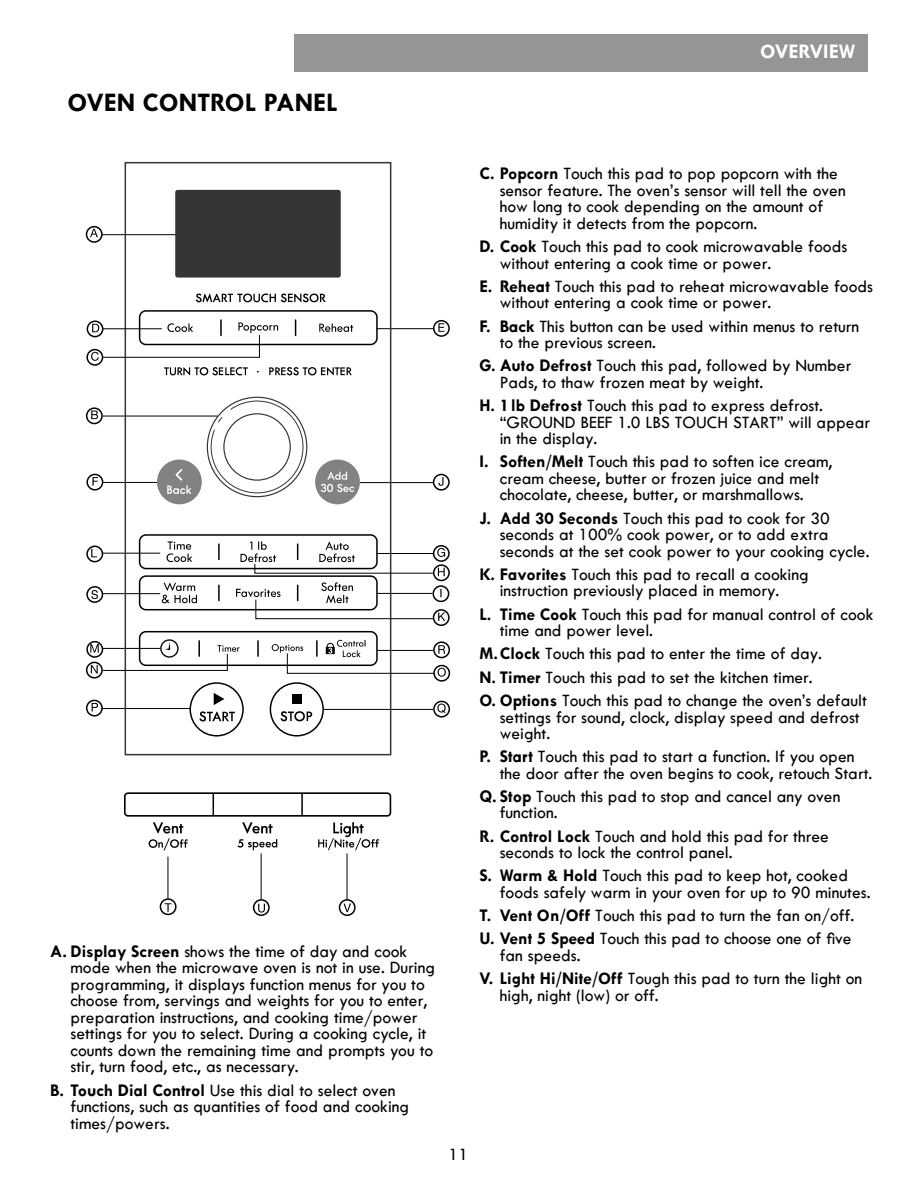
<style>
.page{position:relative;width:918px;height:1188px;background:#fff}
.page>*{position:absolute;margin:0;border:0;box-sizing:border-box;transform-origin:0 0}
.t1{font:700 27px "Kenmore Sans";color:#000}
.t2{font:700 21px "Kenmore Sans";color:#fff}
.t3{font:500 18px/16.5px "Kenmore Sans";color:#000}
.s1{font-weight:700}
</style>
<div class="page">
<div style="left:86px;top:226px;width:17px;height:17px;border:2px solid #000;border-radius:50%"></div>
<svg style="left:90px;top:229px;width:8px;height:8px"></svg>
<hr style="left:102px;top:234px;width:77px;height:1px;background:#000">
<div style="left:86px;top:546px;width:17px;height:16px;border:2px solid #000;border-radius:50%"></div>
<svg style="left:91px;top:549px;width:6px;height:8px"></svg>
<div style="left:86px;top:662px;width:17px;height:17px;border:2px solid #000;border-radius:50%"></div>
<svg style="left:91px;top:665px;width:7px;height:8px"></svg>
<div style="left:87px;top:321px;width:16px;height:16px;border:2px solid #000;border-radius:50%"></div>
<svg style="left:92px;top:324px;width:7px;height:8px"></svg>
<div style="left:86px;top:349px;width:17px;height:17px;border:2px solid #000;border-radius:50%"></div>
<svg style="left:91px;top:352px;width:8px;height:9px"></svg>
<div style="left:86px;top:407px;width:17px;height:17px;border:2px solid #000;border-radius:50%"></div>
<svg style="left:91px;top:411px;width:7px;height:8px"></svg>
<div style="left:86px;top:474px;width:17px;height:17px;border:2px solid #000;border-radius:50%"></div>
<svg style="left:92px;top:477px;width:6px;height:9px"></svg>
<div style="left:433px;top:545px;width:17px;height:17px;border:2px solid #000;border-radius:50%"></div>
<svg style="left:437px;top:548px;width:8px;height:9px"></svg>
<div style="left:433px;top:474px;width:17px;height:17px;border:2px solid #000;border-radius:50%"></div>
<svg style="left:438px;top:477px;width:6px;height:9px"></svg>
<div style="left:86px;top:641px;width:17px;height:17px;border:2px solid #000;border-radius:50%"></div>
<svg style="left:90px;top:644px;width:9px;height:9px"></svg>
<div style="left:86px;top:586px;width:17px;height:17px;border:2px solid #000;border-radius:50%"></div>
<div style="left:86px;top:700px;width:17px;height:17px;border:2px solid #000;border-radius:50%"></div>
<svg style="left:92px;top:703px;width:6px;height:8px"></svg>
<hr style="left:102px;top:708px;width:88px;height:1px;background:#000">
<div style="left:433px;top:609px;width:17px;height:17px;border:2px solid #000;border-radius:50%"></div>
<svg style="left:438px;top:612px;width:7px;height:9px"></svg>
<div style="left:433px;top:585px;width:16px;height:17px;border:2px solid #000;border-radius:50%"></div>
<svg style="left:440px;top:589px;width:2px;height:8px"></svg>
<div style="left:433px;top:564px;width:17px;height:17px;border:2px solid #000;border-radius:50%"></div>
<svg style="left:438px;top:568px;width:7px;height:8px"></svg>
<div style="left:433px;top:320px;width:17px;height:17px;border:2px solid #000;border-radius:50%"></div>
<svg style="left:438px;top:323px;width:6px;height:9px"></svg>
<svg style="left:159px;top:641px;width:292px;height:275px"></svg>
<svg style="left:438px;top:645px;width:7px;height:9px"></svg>
<div style="left:253px;top:899px;width:17px;height:17px;border:2px solid #000;border-radius:50%"></div>
<svg style="left:165px;top:903px;width:6px;height:9px"></svg>
<hr style="left:168px;top:857px;width:1px;height:42px;background:#000">
<hr style="left:261px;top:853px;width:1px;height:47px;background:#000">
<div style="left:339px;top:899px;width:17px;height:17px;border:2px solid #000;border-radius:50%"></div>
<hr style="left:347px;top:853px;width:1px;height:47px;background:#000">
<svg style="left:280px;top:711px;width:32px;height:10px"></svg>
<div style="left:292px;top:694px;width:9px;height:9px;background:#000"></div>
<svg style="left:196px;top:294px;width:130px;height:8px"></svg>
<div style="left:139px;top:310px;width:239px;height:35px;border:2px solid #000;border-radius:6px"></div>
<svg style="left:220px;top:320px;width:2px;height:8px"></svg>
<div style="left:270px;top:682px;width:54px;height:55px;border:2px solid #000;border-radius:50%"></div>
<div style="left:189px;top:682px;width:55px;height:55px;border:2px solid #000;border-radius:50%"></div>
<svg style="left:199px;top:711px;width:36px;height:11px"></svg>
<svg style="left:214px;top:693px;width:10px;height:12px"></svg>
<svg style="left:238px;top:322px;width:40px;height:6px"></svg>
<svg style="left:167px;top:323px;width:26px;height:5px"></svg>
<svg style="left:319px;top:323px;width:34px;height:5px"></svg>
<div style="left:175px;top:190px;width:166px;height:88px;background:#343536;border-radius:2px"></div>
<svg style="left:102px;top:328px;width:333px;height:346px"></svg>
<svg style="left:258px;top:904px;width:7px;height:9px"></svg>
<svg style="left:91px;top:590px;width:7px;height:9px"></svg>
<svg style="left:343px;top:904px;width:8px;height:8px"></svg>
<svg style="left:124px;top:792px;width:268px;height:58px"></svg>
<div style="left:294px;top:34px;width:573px;height:38px;background:#939597"></div>
<h1 class="t1" style="left:68px;top:88px;width:272px">OVEN CONTROL PANEL</h1>
<p class="t2" style="left:760px;top:40px;width:97px">OVERVIEW</p>
<p class="t3" style="left:71px;top:943px;width:366px;text-indent:-20px"><span class="s1">A. Display Screen</span> shows the time of day and cook mode when the microwave oven is not in use. During programming, it displays function menus for you to choose from, servings and weights for you to enter, preparation instructions, and cooking time/power settings for you to select. During a cooking cycle, it counts down the remaining time and prompts you to stir, turn food, etc., as necessary.</p>
<p class="t3" style="left:70px;top:1082px;width:340px;text-indent:-20px"><span class="s1">B. Touch Dial Control</span> Use this dial to select oven functions, such as quantities of food and cooking times/powers.</p>
<p class="t3" style="left:500px;top:166px;width:348px;text-indent:-20px"><span class="s1">C. Popcorn</span> Touch this pad to pop popcorn with the sensor feature. The oven’s sensor will tell the oven how long to cook depending on the amount of humidity it detects from the popcorn.</p>
<p class="t3" style="left:500px;top:239px;width:349px;text-indent:-20px"><span class="s1">D. Cook</span> Touch this pad to cook microwavable foods without entering a cook time or power.</p>
<p class="t3" style="left:500px;top:278px;width:375px;text-indent:-20px"><span class="s1">E. Reheat</span> Touch this pad to reheat microwavable foods without entering a cook time or power.</p>
<p class="t3" style="left:500px;top:318px;width:361px;text-indent:-20px"><span class="s1">F. Back</span> This button can be used within menus to return to the previous screen.</p>
<p class="t3" style="left:500px;top:358px;width:353px;text-indent:-20px"><span class="s1">G. Auto Defrost</span> Touch this pad, followed by Number<br>Pads, to thaw frozen meat by weight.</p>
<p class="t3" style="left:500px;top:398px;width:372px;text-indent:-20px"><span class="s1">H. 1 lb Defrost</span> Touch this pad to express defrost. “GROUND BEEF 1.0 LBS TOUCH START” will appear in the display.</p>
<p class="t3" style="left:479px;top:454px;width:355px;text-align:center"><span class="s1">I. Soften/Melt</span> Touch this pad to soften ice cream, cream cheese, butter or frozen juice and melt chocolate, cheese, butter, or marshmallows.</p>
<p class="t3" style="left:500px;top:510px;width:371px;text-indent:-20px"><span class="s1">J. Add 30 Seconds</span> Touch this pad to cook for 30 seconds at 100% cook power, or to add extra seconds at the set cook power to your cooking cycle.</p>
<p class="t3" style="left:479px;top:566px;width:331px;text-align:center"><span class="s1">K. Favorites</span> Touch this pad to recall a cooking instruction previously placed in memory.</p>
<p class="t3" style="left:500px;top:606px;width:375px;text-indent:-20px"><span class="s1">L. Time Cook</span> Touch this pad for manual control of cook time and power level.</p>
<p class="t3" style="left:479px;top:643px;width:389px;line-height:23.2px"><span class="s1">M.Clock</span> Touch this pad to enter the time of day.<br><span class="s1">N. Timer</span> Touch this pad to set the kitchen timer.<br><span class="s1">O. Options</span> Touch this pad to change the oven’s default</p>
<p class="t3" style="left:500px;top:709px;width:362px">settings for sound, clock, display speed and defrost weight.</p>
<p class="t3" style="left:500px;top:749px;width:374px;text-indent:-20px"><span class="s1">P. Start</span> Touch this pad to start a function. If you open the door after the oven begins to cook, retouch Start.</p>
<p class="t3" style="left:500px;top:788px;width:342px;text-indent:-20px"><span class="s1">Q. Stop</span> Touch this pad to stop and cancel any oven function.</p>
<p class="t3" style="left:500px;top:828px;width:331px;text-indent:-20px"><span class="s1">R. Control Lock</span> Touch and hold this pad for three seconds to lock the control panel.</p>
<p class="t3" style="left:500px;top:868px;width:372px;text-indent:-20px"><span class="s1">S. Warm &amp; Hold</span> Touch this pad to keep hot, cooked foods safely warm in your oven for up to 90 minutes.</p>
<p class="t3" style="left:479px;top:904px;width:376px;line-height:23.2px"><span class="s1">T. Vent On/Off</span> Touch this pad to turn the fan on/off.<br><span class="s1">U. Vent 5 Speed</span> Touch this pad to choose one of five</p>
<p class="t3" style="left:479px;top:944px;width:384px;line-height:23.2px;text-indent:20px">fan speeds.<br><span class="s1">V. Light Hi/Nite/Off</span> Tough this pad to turn the light on</p>
<p class="t3" style="left:500px;top:987px;width:161px">high, night (low) or off.</p>
<p class="t3" style="left:448px;top:1146px;width:21px">11</p>
</div>
